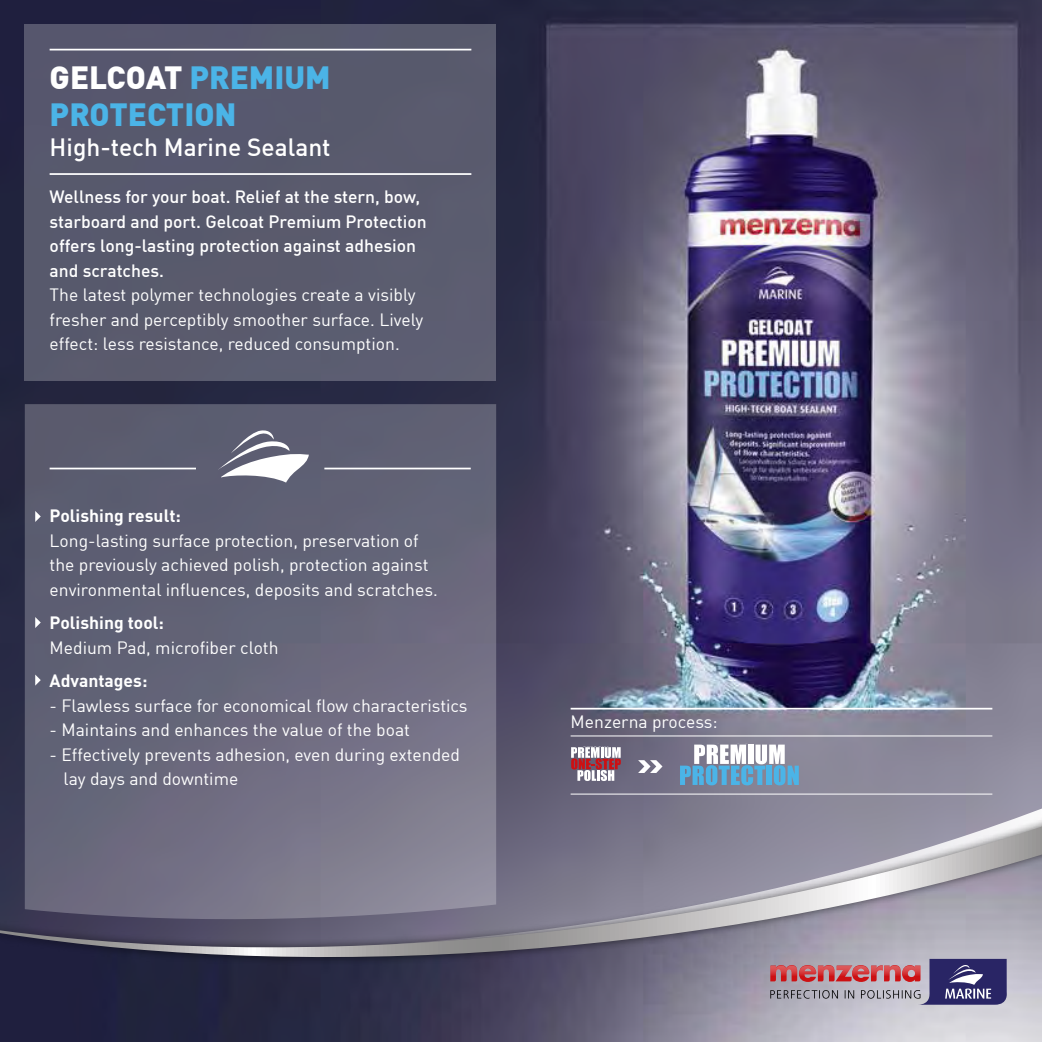
<style>
.page{position:relative;width:1042px;height:1042px;background:#fff}
.page>*{position:absolute;margin:0;border:0;box-sizing:border-box;transform-origin:0 0}
.t1{font:900 31.5px/37.8px "DIN Offc Pro";color:#4bb4e7}
.t2{font:500 24.5px "DIN Offc Pro";color:#fff}
.t3{font:17.5px/24.5px "DIN Offc Pro";color:#fff}
.t4{font:500 17.5px/24.5px "DIN Offc Pro";color:#fff}
.t5{font:700 17.5px "DIN Offc Pro";color:#fff}
.s1{color:#fff}
</style>
<div class="page">
<img style="left:0;top:0;width:1042px;height:803px">
<div style="left:25px;top:25px;width:471px;height:356px;background:#585a6d"></div>
<svg style="left:25px;top:404px;width:471px;height:399px;background:#646478"></svg>
<hr style="left:50px;top:49px;width:421px;height:1px;background:#fff">
<hr style="left:50px;top:173px;width:421px;height:2px;background:#fff">
<svg style="left:680px;top:744px;width:119px;height:41px"></svg>
<svg style="left:35px;top:511px;width:6px;height:11px"></svg>
<svg style="left:35px;top:617px;width:6px;height:11px"></svg>
<svg style="left:35px;top:674px;width:6px;height:11px"></svg>
<hr style="left:50px;top:468px;width:146px;height:1px;background:#fff">
<hr style="left:324px;top:468px;width:147px;height:1px;background:#fff">
<svg style="left:218px;top:429px;width:91px;height:53px"></svg>
<svg style="left:571px;top:747px;width:50px;height:34px"></svg>
<svg style="left:638px;top:760px;width:24px;height:13px"></svg>
<hr style="left:570px;top:793px;width:422px;height:1px;background:#fff">
<hr style="left:570px;top:708px;width:422px;height:1px;background:#fff">
<hr style="left:570px;top:735px;width:422px;height:1px;background:#fff">
<img style="left:0;top:966px;width:1042px;height:76px">
<svg style="left:0;top:803px;width:1042px;height:11px;background:#79778a"></svg>
<div style="left:0;top:814px;width:1042px;height:152px;background:#000;opacity:.6"></div>
<svg style="left:0;top:826px;width:1042px;height:139px;background:#828090"></svg>
<svg style="left:770px;top:959px;width:239px;height:45px;background:#92778f"></svg>
<h1 class="t1" style="left:50px;top:54px;width:283px"><span class="s1">GELCOAT</span> PREMIUM<br>PROTECTION</h1>
<h2 class="t2" style="left:50px;top:127px;width:283px">High-tech Marine Sealant</h2>
<p class="t4" style="left:50px;top:183px;width:379px">Wellness for your boat. Relief at the stern, bow, starboard and port. Gelcoat Premium Protection offers long-lasting protection against adhesion and scratches.</p>
<p class="t3" style="left:50px;top:281px;width:375px">The latest polymer technologies create a visibly fresher and perceptibly smoother surface. Lively effect: less resistance, reduced consumption.</p>
<p class="t5" style="left:50px;top:501px;width:133px">Polishing result:</p>
<p class="t3" style="left:50px;top:527px;width:390px">Long-lasting surface protection, preservation of the previously achieved polish, protection against environmental influences, deposits and scratches.</p>
<p class="t5" style="left:50px;top:608px;width:116px">Polishing tool:</p>
<p class="t3" style="left:50px;top:633px;width:230px">Medium Pad, microfiber cloth</p>
<p class="t5" style="left:50px;top:666px;width:99px">Advantages:</p>
<p class="t3" style="left:50px;top:691px;width:419px">- Flawless surface for economical flow characteristics</p>
<p class="t3" style="left:50px;top:716px;width:362px">- Maintains and enhances the value of the boat</p>
<p class="t3" style="left:64px;top:740px;width:398px;text-indent:-14px">- Effectively prevents adhesion, even during extended lay days and downtime</p>
<p class="t3" style="left:570px;top:708px;width:149px">Menzerna process:</p>
</div>
